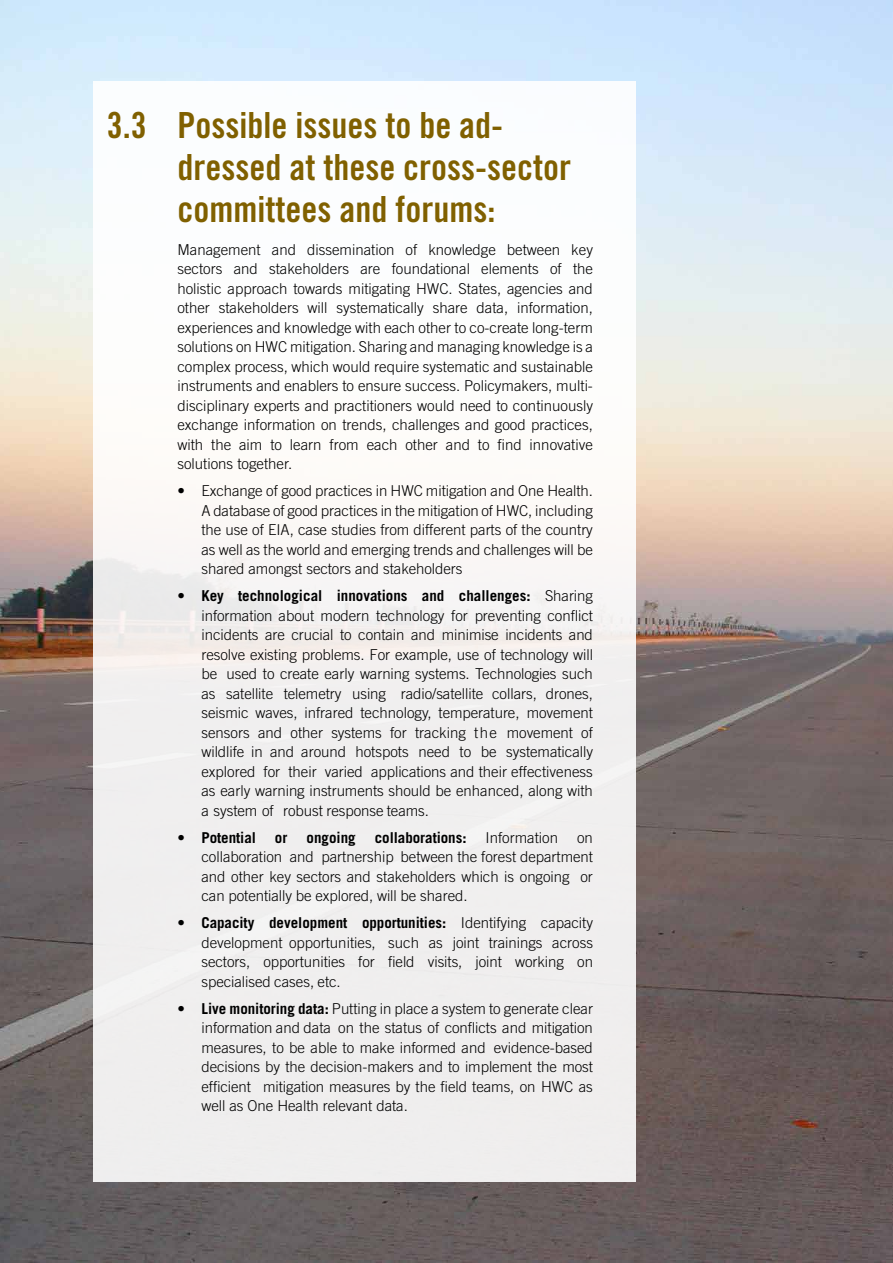
<style>
.page{position:relative;width:893px;height:1263px;background:#fff}
.page>*{position:absolute;margin:0;border:0;box-sizing:border-box;transform-origin:0 0}
.t1{font:36px/42px "Trade Gothic LT Std Bd Cn 20";color:#806000}
.t2{font:300 15px/19.5px "Trade Gothic LT Std";letter-spacing:-.005em;color:#000;text-align:justify}
.t3{font:700 15px "Trade Gothic LT Std";letter-spacing:-.005em;color:#000}
.s1{font-weight:700}
</style>
<div class="page">
<img style="left:0;top:0;width:893px;height:1263px">
<div style="left:94px;top:81px;width:542px;height:1101px;background:linear-gradient(to right,#f5f4f4,#f6f5f5)"></div>
<h1 class="t1" style="left:177px;top:104px;width:395px;text-indent:-70px">3.3 Possible issues to be ad&shy;dressed at these cross-sector committees and forums:</h1>
<p class="t2" style="left:177px;top:240px;width:417px">Management and dissemination of knowledge between key sectors and stakeholders are foundational elements of the holistic approach towards mitigating HWC. States, agencies and other stakeholders will systematically share data, information, experiences and knowledge with each other to co-create long-term solutions on HWC mitigation. Sharing and managing knowledge is a complex process, which would require systematic and sustainable instruments and enablers to ensure success. Policymakers, multi&shy;disciplinary experts and practitioners would need to continuously exchange information on trends, challenges and good practices, with the aim to learn from each other and to find innovative solutions together.</p>
<p class="t2" style="left:201px;top:481px;width:393px;text-indent:-24px">• Exchange of good practices in HWC mitigation and One Health.<br>A database of good practices in the mitigation of HWC, including the use of EIA, case studies from different parts of the country as well as the world and emerging trends and challenges will be shared amongst sectors and stakeholders</p>
<p class="t2" style="left:201px;top:586px;width:393px;text-indent:-24px"><span class="s1">• Key technological innovations and challenges:</span> Sharing information about modern technology for preventing conflict incidents are crucial to contain and minimise incidents and resolve existing problems. For example, use of technology will be used to create early warning systems. Technologies such as satellite telemetry using radio/satellite collars, drones, seismic waves, infrared technology, temperature, movement sensors and other systems for tracking the movement of wildlife in and around hotspots need to be systematically explored for their varied applications and their effectiveness as early warning instruments should be enhanced, along with a system of robust response teams.</p>
<p class="t3" style="left:177px;top:828px;width:80px">• Potential</p>
<p class="t3" style="left:275px;top:828px;width:14px">or</p>
<p class="t3" style="left:307px;top:828px;width:51px">ongoing</p>
<p class="t3" style="left:375px;top:828px;width:93px">collaborations:</p>
<p class="t2" style="left:486px;top:828px;width:74px">Information</p>
<p class="t2" style="left:201px;top:828px;width:393px;text-indent:376px">on collaboration and partnership between the forest department and other key sectors and stakeholders which is ongoing or can potentially be explored, will be shared.</p>
<p class="t2" style="left:201px;top:913px;width:393px;text-indent:-24px"><span class="s1">• Capacity development opportunities:</span> Identifying capacity development opportunities, such as joint trainings across sectors, opportunities for field visits, joint working on specialised cases, etc.</p>
<p class="t2" style="left:201px;top:999px;width:393px;text-indent:-24px"><span class="s1">• Live monitoring data:</span> Putting in place a system to generate clear information and data on the status of conflicts and mitigation measures, to be able to make informed and evidence-based decisions by the decision-makers and to implement the most efficient mitigation measures by the field teams, on HWC as well as One Health relevant data.</p>
</div>
